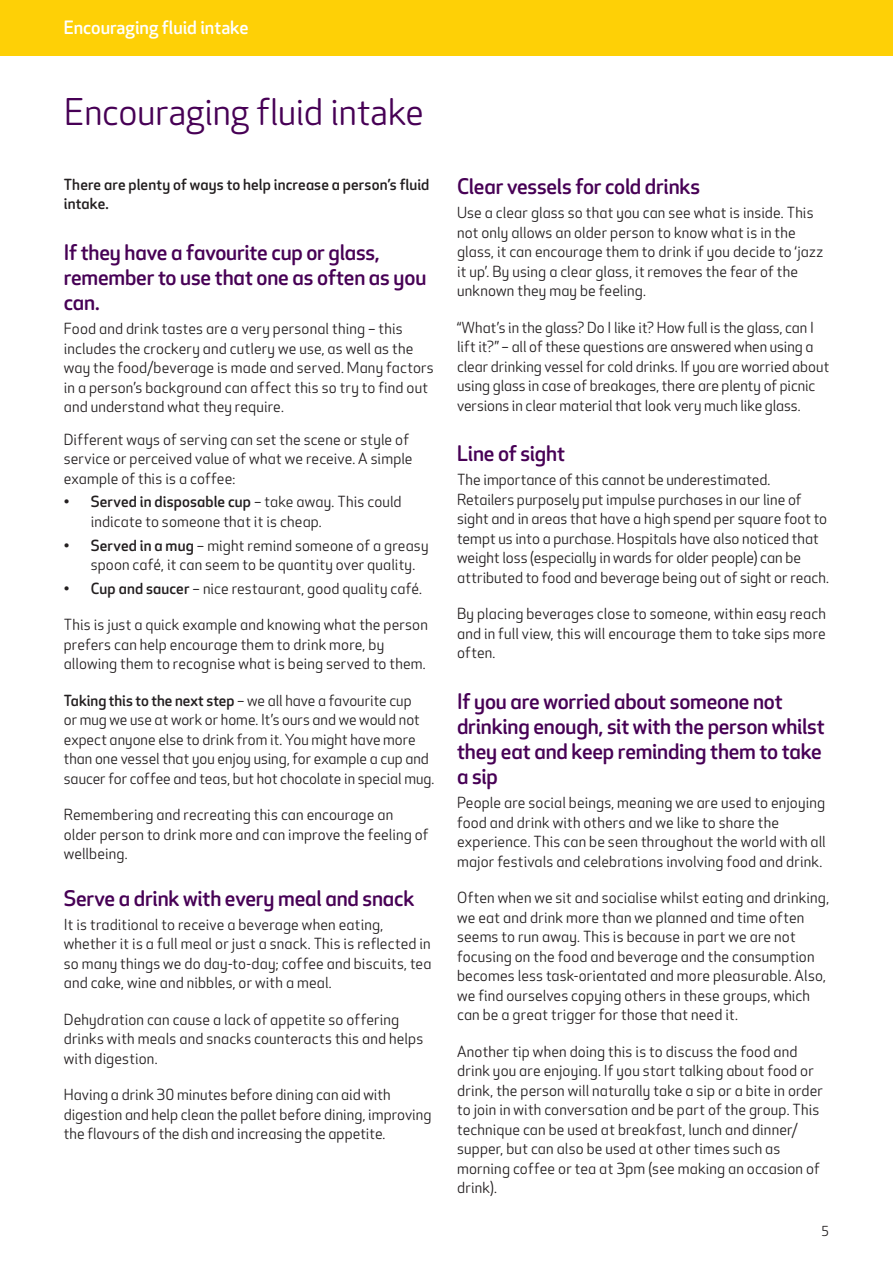
<style>
.page{position:relative;width:893px;height:1263px;background:#fff}
.page>*{position:absolute;margin:0;border:0;box-sizing:border-box;transform-origin:0 0}
.t1{font:36px "Apex Rounded";letter-spacing:-.005em;color:#470055}
.t2{font:500 21px/25.2px "Apex Rounded";letter-spacing:-.01em;color:#470055}
.t3{font:500 18px "Apex Rounded";letter-spacing:-.005em;color:#fff}
.t4{font:15px/19.5px "Apex Rounded";letter-spacing:.01em;color:#231f20}
.t5{font:500 15px/19.5px "Apex Rounded";letter-spacing:.005em;color:#231f20}
.t6{font:13.5px "Apex Rounded";color:#231f20}
.s1{font-weight:500}
</style>
<div class="page">
<div style="left:0;top:0;width:893px;height:55px;background:#fed006"></div>
<p class="t3" style="left:64px;top:18px;width:186px">Encouraging fluid intake</p>
<h1 class="t1" style="left:64px;top:92px;width:361px">Encouraging fluid intake</h1>
<p class="t5" style="left:64px;top:175px;width:367px">There are plenty of ways to help increase a person’s fluid intake.</p>
<h2 class="t2" style="left:64px;top:240px;width:364px">If they have a favourite cup or glass, remember to use that one as often as you can.</h2>
<p class="t4" style="left:64px;top:320px;width:372px">Food and drink tastes are a very personal thing – this includes the crockery and cutlery we use, as well as the way the food/beverage is made and served. Many factors in a person’s background can affect this so try to find out and understand what they require.</p>
<p class="t4" style="left:64px;top:430px;width:350px">Different ways of serving can set the scene or style of service or perceived value of what we receive. A simple example of this is a coffee:</p>
<p class="t4" style="left:91px;top:493px;width:312px;text-indent:-27px"><span class="s1">• Served in disposable cup</span> – take away. This could indicate to someone that it is cheap.</p>
<p class="t4" style="left:91px;top:536px;width:339px;text-indent:-27px"><span class="s1">• Served in a mug</span> – might remind someone of a greasy spoon café, it can seem to be quantity over quality.</p>
<p class="t4" style="left:64px;top:579px;width:360px"><span class="s1">• Cup and saucer</span> – nice restaurant, good quality café.</p>
<p class="t4" style="left:64px;top:616px;width:366px">This is just a quick example and knowing what the person prefers can help encourage them to drink more, by allowing them to recognise what is being served to them.</p>
<p class="t4" style="left:64px;top:691px;width:372px"><span class="s1">Taking this to the next step</span> – we all have a favourite cup<br>or mug we use at work or home. It’s ours and we would not expect anyone else to drink from it. You might have more than one vessel that you enjoy using, for example a cup and saucer for coffee and teas, but hot chocolate in special mug.</p>
<p class="t4" style="left:64px;top:806px;width:366px">Remembering and recreating this can encourage an older person to drink more and can improve the feeling of wellbeing.</p>
<h2 class="t2" style="left:64px;top:886px;width:352px">Serve a drink with every meal and snack</h2>
<p class="t4" style="left:64px;top:915px;width:369px">It is traditional to receive a beverage when eating, whether it is a full meal or just a snack. This is reflected in so many things we do day-to-day; coffee and biscuits, tea and cake, wine and nibbles, or with a meal.</p>
<p class="t4" style="left:64px;top:1010px;width:361px">Dehydration can cause a lack of appetite so offering drinks with meals and snacks counteracts this and helps with digestion.</p>
<p class="t4" style="left:64px;top:1085px;width:369px">Having a drink 30 minutes before dining can aid with digestion and help clean the pallet before dining, improving the flavours of the dish and increasing the appetite.</p>
<h2 class="t2" style="left:457px;top:175px;width:245px">Clear vessels for cold drinks</h2>
<p class="t4" style="left:457px;top:203px;width:368px">Use a clear glass so that you can see what is inside. This not only allows an older person to know what is in the glass, it can encourage them to drink if you decide to ‘jazz it up’. By using a clear glass, it removes the fear of the unknown they may be feeling.</p>
<p class="t4" style="left:457px;top:318px;width:374px">“What’s in the glass? Do I like it? How full is the glass, can I lift it?” – all of these questions are answered when using a clear drinking vessel for cold drinks. If you are worried about using glass in case of breakages, there are plenty of picnic versions in clear material that look very much like glass.</p>
<h2 class="t2" style="left:457px;top:442px;width:109px">Line of sight</h2>
<p class="t4" style="left:457px;top:470px;width:373px">The importance of this cannot be underestimated.<br>Retailers purposely put impulse purchases in our line of sight and in areas that have a high spend per square foot to tempt us into a purchase. Hospitals have also noticed that weight loss (especially in wards for older people) can be attributed to food and beverage being out of sight or reach.</p>
<p class="t4" style="left:457px;top:604px;width:370px;text-align:justify">By placing beverages close to someone, within easy reach and in full view, this will encourage them to take sips more often.</p>
<h2 class="t2" style="left:457px;top:689px;width:369px">If you are worried about someone not drinking enough, sit with the person whilst they eat and keep reminding them to take a sip</h2>
<p class="t4" style="left:457px;top:793px;width:370px">People are social beings, meaning we are used to enjoying food and drink with others and we like to share the experience. This can be seen throughout the world with all major festivals and celebrations involving food and drink.</p>
<p class="t4" style="left:457px;top:889px;width:374px">Often when we sit and socialise whilst eating and drinking, we eat and drink more than we planned and time often seems to run away. This is because in part we are not focusing on the food and beverage and the consumption becomes less task-orientated and more pleasurable. Also, we find ourselves copying others in these groups, which can be a great trigger for those that need it.</p>
<p class="t4" style="left:457px;top:1042px;width:367px">Another tip when doing this is to discuss the food and drink you are enjoying. If you start talking about food or drink, the person will naturally take a sip or a bite in order to join in with conversation and be part of the group. This technique can be used at breakfast, lunch and dinner/ supper, but can also be used at other times such as morning coffee or tea at 3pm (see making an occasion of drink).</p>
<p class="t6" style="left:821px;top:1224px;width:10px">5</p>
</div>
